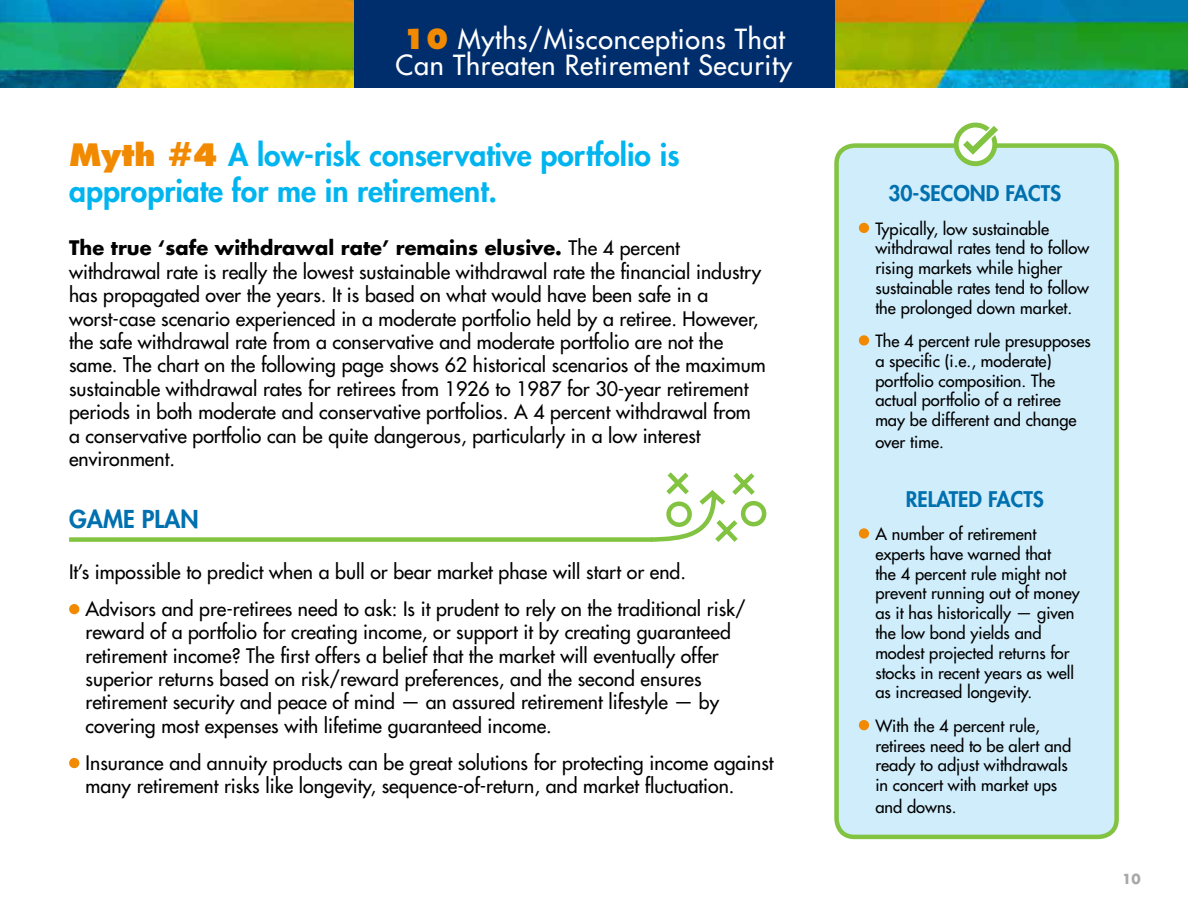
<style>
.page{position:relative;width:1188px;height:918px;background:#fff}
.page>*{position:absolute;margin:0;border:0;box-sizing:border-box;transform-origin:0 0}
.t1{font:800 30px/36px "Futura Std";color:#00b5ef}
.t2{font:500 27px/25.5px "Futura Std";letter-spacing:.025em;color:#fff}
.t3{font:800 24px "Futura Std";color:#0070af}
.t4{font:800 21px "Futura Std";color:#0070af}
.t5{font:500 19.5px/23.4px "Futura Std";color:#000}
.t6{font:500 16.5px/19.8px "Futura Std";color:#000}
.t7{font:700 13.5px "Futura Std";color:#a7a8a9}
.s1{font-weight:800;color:#f18a00}
.s2{color:#f18a00}
.s3{font-weight:700}
</style>
<div class="page">
<img style="left:0;top:0;width:1188px;height:87px">
<div style="left:69px;top:604px;width:10px;height:10px;background:#f18a00;border-radius:50%"></div>
<div style="left:69px;top:758px;width:10px;height:10px;background:#f18a00;border-radius:50%"></div>
<div style="left:69px;top:537px;width:583px;height:5px;background:#82c341"></div>
<div style="left:741px;top:501px;width:25px;height:25px;border:4px solid #82c341;border-radius:50%"></div>
<svg style="left:646px;top:472px;width:114px;height:70px"></svg>
<div style="left:837px;top:146px;width:280px;height:691px;background:#d0edfb;border-radius:18px"></div>
<div style="left:834px;top:143px;width:285px;height:696px;border:4px solid #82c341;border-radius:18px"></div>
<div style="left:954px;top:123px;width:43px;height:43px;border:5px solid #82c341;border-radius:50%"></div>
<svg style="left:957px;top:122px;width:52px;height:43px"></svg>
<div style="left:859px;top:223px;width:10px;height:10px;background:#f18a00;border-radius:50%"></div>
<div style="left:859px;top:335px;width:10px;height:11px;background:#f18a00;border-radius:50%"></div>
<div style="left:859px;top:528px;width:10px;height:11px;background:#f18a00;border-radius:50%"></div>
<div style="left:859px;top:720px;width:10px;height:10px;background:#f18a00;border-radius:50%"></div>
<div style="left:354px;top:0;width:480px;height:87px;background:#002e6d"></div>
<h2 class="t2" style="left:396px;top:27px;width:398px"><span class="s1">10</span> Myths/Misconceptions That<br>Can Threaten Retirement Security</h2>
<h1 class="t1" style="left:69px;top:137px;width:612px"><span class="s2">Myth #4</span> A low-risk conservative portfolio is appropriate for me in retirement.</h1>
<p class="t5" style="left:69px;top:237px;width:698px"><span class="s3">The true ‘safe withdrawal rate’ remains elusive.</span> The 4 percent withdrawal rate is really the lowest sustainable withdrawal rate the financial industry has propagated over the years. It is based on what would have been safe in a worst-case scenario experienced in a moderate portfolio held by a retiree. However, the safe withdrawal rate from a conservative and moderate portfolio are not the same. The chart on the following page shows 62 historical scenarios of the maximum sustainable withdrawal rates for retirees from 1926 to 1987 for 30-year retirement periods in both moderate and conservative portfolios. A 4 percent withdrawal from a conservative portfolio can be quite dangerous, particularly in a low interest environment.</p>
<p class="t3" style="left:69px;top:504px;width:131px">GAME PLAN</p>
<p class="t5" style="left:86px;top:553px;width:662px;line-height:36.9px;text-indent:-16px">It’s impossible to predict when a bull or bear market phase will start or end.<br>Advisors and pre-retirees need to ask: Is it prudent to rely on the traditional risk/</p>
<p class="t5" style="left:86px;top:620px;width:647px">reward of a portfolio for creating income, or support it by creating guaranteed retirement income? The first offers a belief that the market will eventually offer superior returns based on risk/reward preferences, and the second ensures retirement security and peace of mind — an assured retirement lifestyle — by covering most expenses with lifetime guaranteed income.</p>
<p class="t5" style="left:86px;top:751px;width:690px">Insurance and annuity products can be great solutions for protecting income against many retirement risks like longevity, sequence-of-return, and market fluctuation.</p>
<p class="t4" style="left:888px;top:180px;width:174px">30-SECOND FACTS</p>
<p class="t6" style="left:875px;top:219px;width:216px">Typically, low sustainable withdrawal rates tend to follow rising markets while higher sustainable rates tend to follow the prolonged down market.</p>
<p class="t6" style="left:875px;top:331px;width:217px">The 4 percent rule presupposes a specific (i.e., moderate) portfolio composition. The actual portfolio of a retiree may be different and change</p>
<p class="t6" style="left:875px;top:432px;width:70px">over time.</p>
<p class="t4" style="left:906px;top:486px;width:140px">RELATED FACTS</p>
<p class="t6" style="left:875px;top:524px;width:206px">A number of retirement experts have warned that<br>the 4 percent rule might not prevent running out of money as it has historically — given the low bond yields and modest projected returns for stocks in recent years as well as increased longevity.</p>
<p class="t6" style="left:875px;top:716px;width:198px">With the 4 percent rule, retirees need to be alert and ready to adjust withdrawals in concert with market ups</p>
<p class="t6" style="left:875px;top:797px;width:83px">and downs.</p>
<p class="t7" style="left:1122px;top:870px;width:20px">10</p>
</div>
